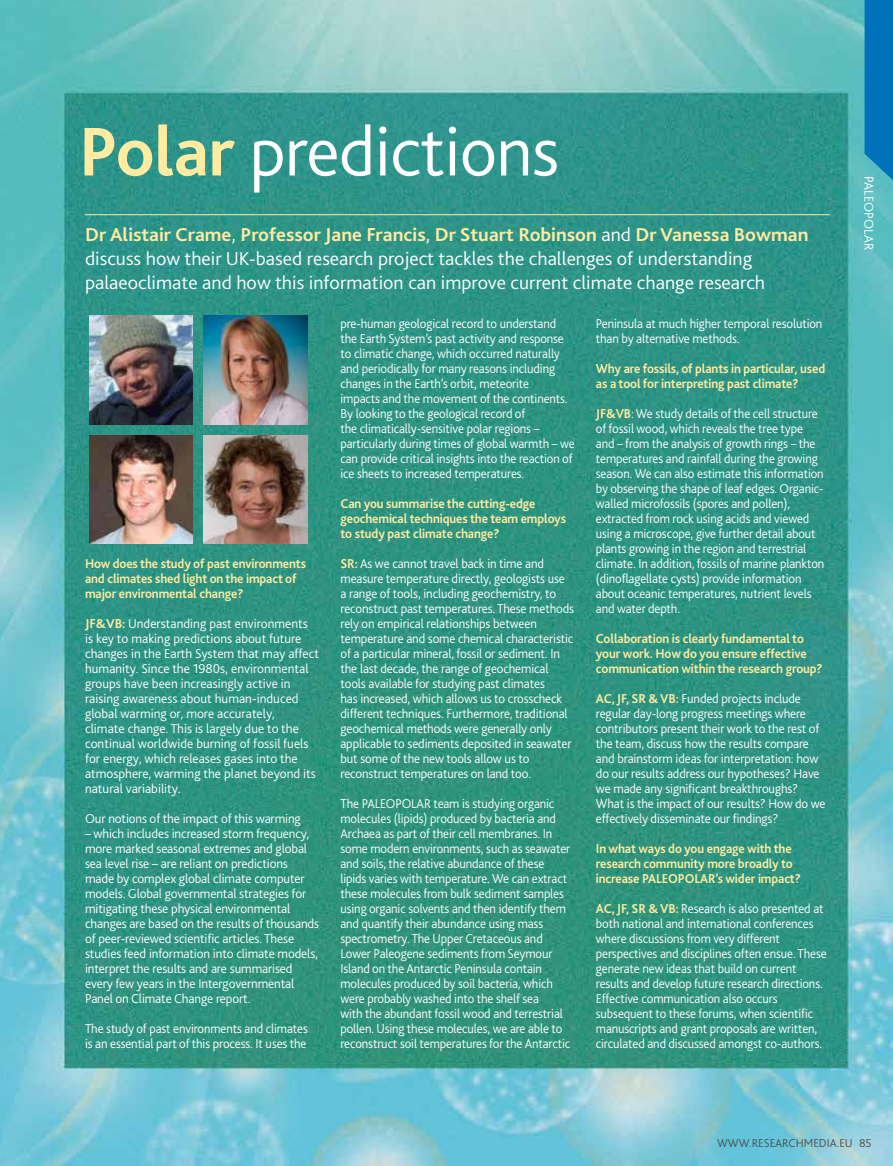
<style>
.page{position:relative;width:893px;height:1166px;background:#fff}
.page>*{position:absolute;margin:0;border:0;box-sizing:border-box;transform-origin:0 0}
.t1{font:300 72px "Bliss 2";letter-spacing:-.01em;color:#fff}
.t2{font:300 19.5px/24px "Bliss 2";color:#fff}
.t3{font:300 13.5px/15px "Bliss 2";letter-spacing:-.01em;color:#fff;scale:.95 1}
.t4{font:300 13.5px/15px "Bliss 2";letter-spacing:-.01em;color:#fff}
.t5{font:300 13.5px/15px "Bliss 2";letter-spacing:-.01em;color:#fff;scale:.96 1}
.t6{font:700 13.5px/15px "Bliss 2";letter-spacing:-.01em;color:#ffeca1;scale:.95 1}
.t7{font:300 12px "Bliss 2";color:#4d4d4f}
.s1{font-weight:700;color:#ffeca1}
</style>
<div class="page">
<img style="left:0;top:0;width:893px;height:1165px">
<img style="left:89px;top:316px;width:104px;height:108px">
<img style="left:89px;top:435px;width:104px;height:108px">
<img style="left:204px;top:316px;width:103px;height:108px">
<img style="left:204px;top:435px;width:103px;height:108px">
<hr style="left:85px;top:214px;width:745px;height:1px;background:#ffeca1">
<svg style="left:864px;top:0;width:29px;height:180px;background:#0878bc"></svg>
<h1 class="t1" style="left:79px;top:107px;width:482px"><span class="s1">Polar</span> predictions</h1>
<p class="t2" style="left:85px;top:221px;width:725px"><span class="s1">Dr Alistair Crame</span>, <span class="s1">Professor Jane Francis</span>, <span class="s1">Dr Stuart Robinson</span> and <span class="s1">Dr Vanessa Bowman </span>discuss how their UK-based research project tackles the challenges of understanding palaeoclimate and how this information can improve current climate change research</p>
<p class="t6" style="left:85px;top:555px;width:234px">How does the study of past environments and climates shed light on the impact of major environmental change?</p>
<p class="t4" style="left:85px;top:615px;width:236px"><span class="s1">JF&amp;VB:</span> Understanding past environments is key to making predictions about future changes in the Earth System that may affect humanity. Since the 1980s, environmental groups have been increasingly active in raising awareness about human-induced global warming or, more accurately,<br>climate change. This is largely due to the continual worldwide burning of fossil fuels for energy, which releases gases into the atmosphere, warming the planet beyond its natural variability.</p>
<p class="t4" style="left:85px;top:810px;width:217px">Our notions of the impact of this warming</p>
<p class="t4" style="left:85px;top:825px;width:236px">– which includes increased storm frequency, more marked seasonal extremes and global sea level rise – are reliant on predictions made by complex global climate computer models. Global governmental strategies for mitigating these physical environmental changes are based on the results of thousands of peer-reviewed scientific articles. These studies feed information into climate models, interpret the results and are summarised every few years in the Intergovernmental Panel on Climate Change report.</p>
<p class="t3" style="left:85px;top:1020px;width:236px">The study of past environments and climates is an essential part of this process. It uses the</p>
<p class="t3" style="left:340px;top:315px;width:248px">pre-human geological record to understand the Earth System’s past activity and response to climatic change, which occurred naturally and periodically for many reasons including changes in the Earth’s orbit, meteorite<br>impacts and the movement of the continents.<br>By looking to the geological record of<br>the climatically-sensitive polar regions – particularly during times of global warmth – we can provide critical insights into the reaction of ice sheets to increased temperatures.</p>
<p class="t6" style="left:340px;top:495px;width:239px">Can you summarise the cutting-edge geochemical techniques the team employs to study past climate change?</p>
<p class="t5" style="left:340px;top:555px;width:245px"><span class="s1">SR:</span> As we cannot travel back in time and measure temperature directly, geologists use a range of tools, including geochemistry, to reconstruct past temperatures. These methods rely on empirical relationships between temperature and some chemical characteristic of a particular mineral, fossil or sediment. In the last decade, the range of geochemical tools available for studying past climates<br>has increased, which allows us to crosscheck different techniques. Furthermore, traditional geochemical methods were generally only applicable to sediments deposited in seawater but some of the new tools allow us to reconstruct temperatures on land too.</p>
<p class="t3" style="left:340px;top:795px;width:243px">The PALEOPOLAR team is studying organic molecules (lipids) produced by bacteria and Archaea as part of their cell membranes. In some modern environments, such as seawater and soils, the relative abundance of these lipids varies with temperature. We can extract these molecules from bulk sediment samples using organic solvents and then identify them and quantify their abundance using mass spectrometry. The Upper Cretaceous and Lower Paleogene sediments from Seymour Island on the Antarctic Peninsula contain molecules produced by soil bacteria, which were probably washed into the shelf sea<br>with the abundant fossil wood and terrestrial pollen. Using these molecules, we are able to reconstruct soil temperatures for the Antarctic</p>
<p class="t3" style="left:596px;top:315px;width:240px">Peninsula at much higher temporal resolution than by alternative methods.</p>
<p class="t6" style="left:596px;top:360px;width:243px">Why are fossils, of plants in particular, used as a tool for interpreting past climate?</p>
<p class="t3" style="left:596px;top:405px;width:242px"><span class="s1">JF&amp;VB</span>: We study details of the cell structure of fossil wood, which reveals the tree type and – from the analysis of growth rings – the temperatures and rainfall during the growing season. We can also estimate this information by observing the shape of leaf edges. Organic&shy;walled microfossils (spores and pollen), extracted from rock using acids and viewed using a microscope, give further detail about plants growing in the region and terrestrial climate. In addition, fossils of marine plankton (dinoflagellate cysts) provide information about oceanic temperatures, nutrient levels and water depth.</p>
<p class="t6" style="left:596px;top:630px;width:240px">Collaboration is clearly fundamental to your work. How do you ensure effective communication within the research group?</p>
<p class="t5" style="left:596px;top:690px;width:241px"><span class="s1">AC, JF, SR &amp; VB:</span> Funded projects include regular day-long progress meetings where contributors present their work to the rest of the team, discuss how the results compare and brainstorm ideas for interpretation: how do our results address our hypotheses? Have we made any significant breakthroughs?<br>What is the impact of our results? How do we effectively disseminate our findings?</p>
<p class="t6" style="left:596px;top:840px;width:217px">In what ways do you engage with the research community more broadly to increase PALEOPOLAR’s wider impact?</p>
<p class="t3" style="left:596px;top:900px;width:244px"><span class="s1">AC, JF, SR &amp; VB:</span> Research is also presented at both national and international conferences where discussions from very different perspectives and disciplines often ensue. These generate new ideas that build on current results and develop future research directions.<br>Effective communication also occurs subsequent to these forums, when scientific manuscripts and grant proposals are written, circulated and discussed amongst co-authors.</p>
<p class="t4" style="left:877px;top:176px;width:76px;rotate:90deg">PALEOPOLAR</p>
<p class="t7" style="left:717px;top:1135px;width:156px">WWW.RESEARCHMEDIA.EU 85</p>
</div>
